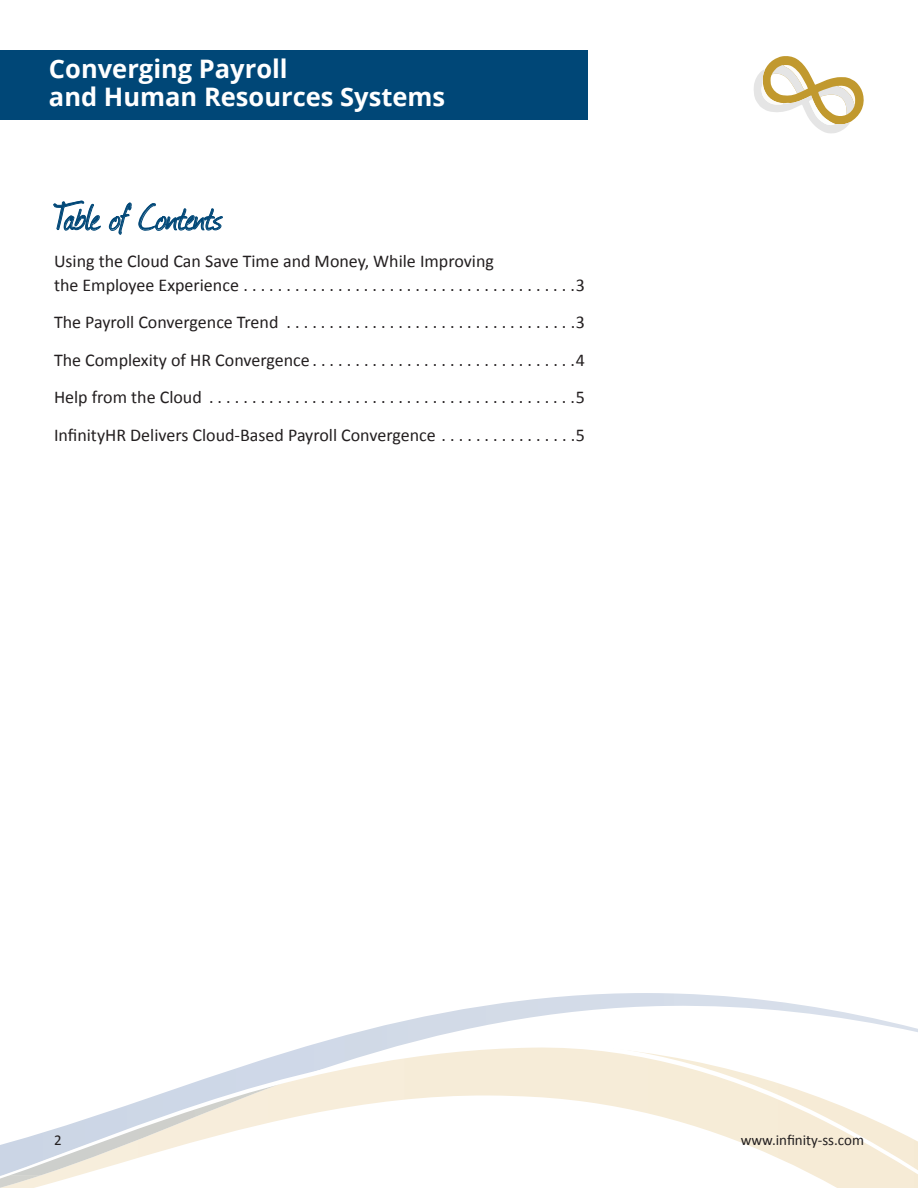
<style>
.page{position:relative;width:918px;height:1188px;background:#fff}
.page>*{position:absolute;margin:0;border:0;box-sizing:border-box;transform-origin:0 0}
.Head{font:42px "Journal";letter-spacing:-.025em;color:#004777}
.t1{font:700 25.5px/28.5px "Open Sans";color:#fff}
.Body{font:18px/24px "Calibri";color:#231f20}
.t2{font:15px "Calibri";color:#231f20}
</style>
<div class="page">
<img style="left:326px;top:993px;width:592px;height:48px">
<svg style="left:0;top:1041px;width:918px;height:147px"></svg>
<svg style="left:754px;top:56px;width:110px;height:78px"></svg>
<div style="left:1px;top:50px;width:587px;height:69px;background:#004777"></div>
<svg style="left:53px;top:200px;width:48px;height:30px"></svg>
<svg style="left:109px;top:202px;width:23px;height:33px"></svg>
<svg style="left:139px;top:203px;width:84px;height:28px"></svg>
<h2 class="t1" style="left:49px;top:53px;width:398px">Converging Payroll<br>and Human Resources Systems</h2>
<p class="Head" style="left:54px;top:189px;width:170px">Table of Contents</p>
<p class="Body" style="left:54px;top:248px;width:533px">Using the Cloud Can Save Time and Money, While Improving<br>the Employee Experience . . . . . . . . . . . . . . . . . . . . . . . . . . . . . . . . . . . . . . 3</p>
<p class="Body" style="left:54px;top:309px;width:533px">The Payroll Convergence Trend . . . . . . . . . . . . . . . . . . . . . . . . . . . . . . . . . 3</p>
<p class="Body" style="left:54px;top:347px;width:533px">The Complexity of HR Convergence . . . . . . . . . . . . . . . . . . . . . . . . . . . . . . 4</p>
<p class="Body" style="left:54px;top:384px;width:533px">Help from the Cloud . . . . . . . . . . . . . . . . . . . . . . . . . . . . . . . . . . . . . . . . . . 5</p>
<p class="Body" style="left:54px;top:422px;width:533px">InfinityHR Delivers Cloud-Based Payroll Convergence . . . . . . . . . . . . . . . 5</p>
<p class="t2" style="left:54px;top:1131px;width:9px">2</p>
<p class="t2" style="left:741px;top:1131px;width:125px">www.infinity-ss.com</p>
</div>
